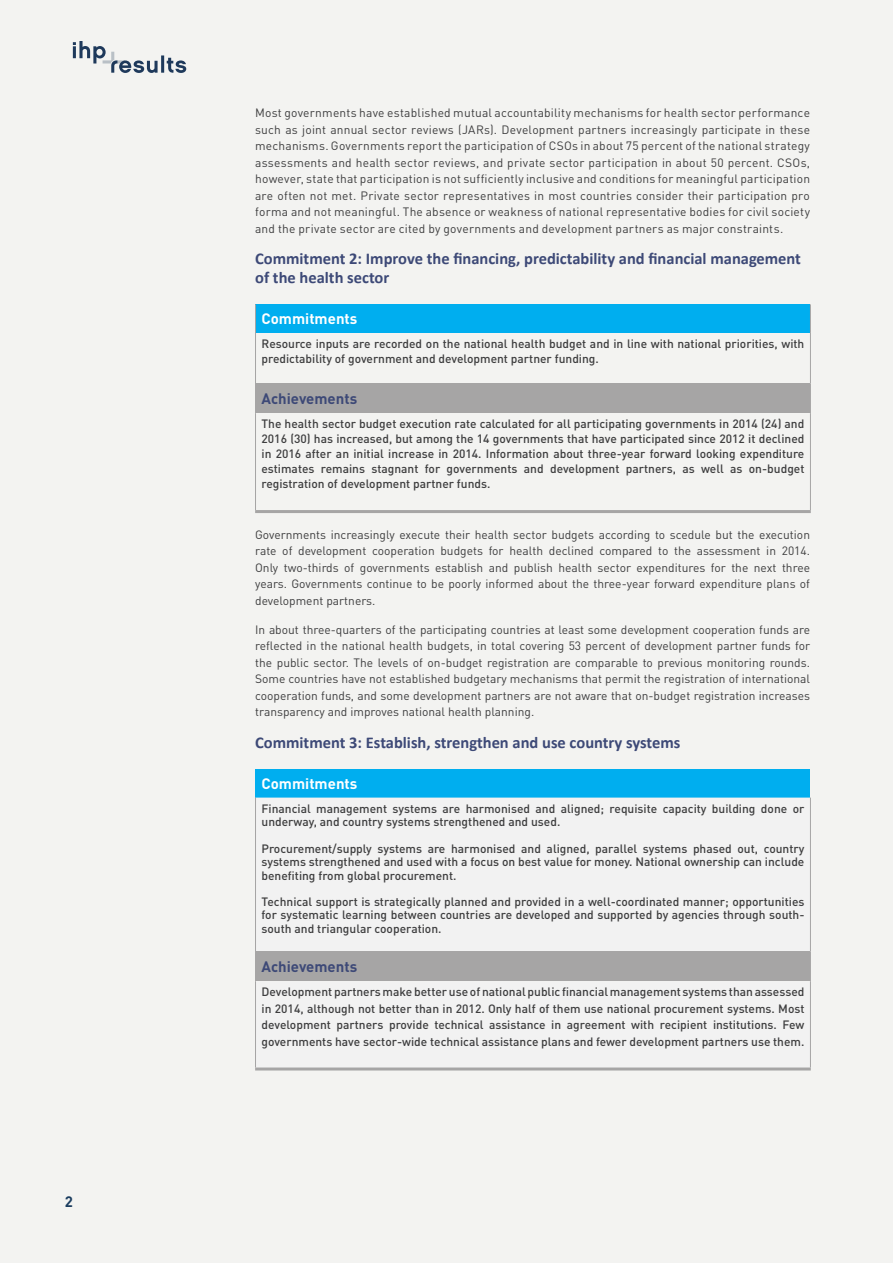
<style>
.page{position:relative;width:893px;height:1263px;background:#f3f3f1}
.page>*{position:absolute;margin:0;border:0;box-sizing:border-box;transform-origin:0 0}
.t1{font:700 16.5px/19px "Calibri";color:#3d4977}
.Paragraph_Style_1{font:700 15px "DIN Pro";color:#3d4977}
.bold_headings{font:700 15px "DIN Pro";color:#fff}
.t2{font:700 15px "DIN";color:#1b3d5f}
.Paragraph_Style_1-2{font:12px/16.5px "DIN Pro";color:#3e3e3f;text-align:justify}
.Paragraph_Style_1-3{font:500 12px/13.5px "DIN Pro";color:#3e3e3f;text-align:justify}
.Commitments_and_achi{font:500 12px/15px "DIN Pro";color:#3e3e3f}
.bold_headings-2{font:500 12px/16.5px "DIN Pro";color:#3e3e3f;text-align:justify}
</style>
<div class="page">
<div style="left:255px;top:304px;width:555px;height:29px;background:#00aeef"></div>
<div style="left:255px;top:383px;width:555px;height:30px;background:#a6a5a5"></div>
<svg style="left:255px;top:304px;width:1px;height:29px"></svg>
<svg style="left:810px;top:304px;width:1px;height:29px"></svg>
<hr style="left:255px;top:333px;width:1px;height:50px;background:#a6a5a5">
<hr style="left:810px;top:333px;width:1px;height:50px;background:#a6a5a5">
<hr style="left:810px;top:383px;width:1px;height:30px;background:#a6a5a5">
<hr style="left:255px;top:413px;width:1px;height:97px;background:#a6a5a5">
<hr style="left:810px;top:413px;width:1px;height:97px;background:#a6a5a5">
<hr style="left:255px;top:510px;width:556px;height:3px;background:#a6a5a5">
<div style="left:255px;top:769px;width:555px;height:28px;background:#00aeef"></div>
<div style="left:255px;top:951px;width:555px;height:30px;background:#a6a5a5"></div>
<hr style="left:255px;top:797px;width:1px;height:154px;background:#a6a5a5">
<hr style="left:810px;top:797px;width:1px;height:154px;background:#a6a5a5">
<hr style="left:810px;top:951px;width:1px;height:30px;background:#a6a5a5">
<hr style="left:255px;top:981px;width:1px;height:86px;background:#a6a5a5">
<hr style="left:810px;top:981px;width:1px;height:86px;background:#a6a5a5">
<hr style="left:255px;top:1067px;width:556px;height:3px;background:#a6a5a5">
<svg style="left:73px;top:41px;width:113px;height:32px"></svg>
<p class="t2" style="left:65px;top:1192px;width:10px">2</p>
<p class="Paragraph_Style_1-2" style="left:255px;top:104px;width:556px">Most governments have established mutual accountability mechanisms for health sector performance such as joint annual sector reviews (JARs). Development partners increasingly participate in these mechanisms. Governments report the participation of CSOs in about 75 percent of the national strategy assessments and health sector reviews, and private sector participation in about 50 percent. CSOs, however, state that participation is not sufficiently inclusive and conditions for meaningful participation are often not met. Private sector representatives in most countries consider their participation pro forma and not meaningful. The absence or weakness of national representative bodies for civil society and the private sector are cited by governments and development partners as major constraints.</p>
<p class="t1" style="left:255px;top:249px;width:547px">Commitment 2: Improve the financing, predictability and financial management of the health sector</p>
<p class="bold_headings" style="left:261px;top:309px;width:97px">Commitments</p>
<p class="Commitments_and_achi" style="left:261px;top:336px;width:544px">Resource inputs are recorded on the national health budget and in line with national priorities, with predictability of government and development partner funding.</p>
<p class="Paragraph_Style_1" style="left:261px;top:388px;width:97px">Achievements</p>
<p class="Commitments_and_achi" style="left:261px;top:416px;width:544px;text-align:justify">The health sector budget execution rate calculated for all participating governments in 2014 (24) and 2016 (30) has increased, but among the 14 governments that have participated since 2012 it declined in 2016 after an initial increase in 2014. Information about three-year forward looking expenditure estimates remains stagnant for governments and development partners, as well as on-budget registration of development partner funds.</p>
<p class="Paragraph_Style_1-2" style="left:255px;top:525px;width:556px">Governments increasingly execute their health sector budgets according to scedule but the execution rate of development cooperation budgets for health declined compared to the assessment in 2014.<br>Only two-thirds of governments establish and publish health sector expenditures for the next three years. Governments continue to be poorly informed about the three-year forward expenditure plans of development partners.</p>
<p class="Paragraph_Style_1-2" style="left:255px;top:621px;width:556px">In about three-quarters of the participating countries at least some development cooperation funds are reflected in the national health budgets, in total covering 53 percent of development partner funds for the public sector. The levels of on-budget registration are comparable to previous monitoring rounds.<br>Some countries have not established budgetary mechanisms that permit the registration of international cooperation funds, and some development partners are not aware that on-budget registration increases transparency and improves national health planning.</p>
<p class="t1" style="left:255px;top:733px;width:427px">Commitment 3: Establish, strengthen and use country systems</p>
<p class="bold_headings" style="left:261px;top:773px;width:97px">Commitments</p>
<p class="Paragraph_Style_1-3" style="left:261px;top:801px;width:544px">Financial management systems are harmonised and aligned; requisite capacity building done or underway, and country systems strengthened and used.</p>
<p class="Paragraph_Style_1-3" style="left:261px;top:841px;width:544px">Procurement/supply systems are harmonised and aligned, parallel systems phased out, country systems strengthened and used with a focus on best value for money. National ownership can include benefiting from global procurement.</p>
<p class="Paragraph_Style_1-3" style="left:261px;top:894px;width:544px">Technical support is strategically planned and provided in a well-coordinated manner; opportunities for systematic learning between countries are developed and supported by agencies through south&shy;south and triangular cooperation.</p>
<p class="Paragraph_Style_1" style="left:261px;top:956px;width:97px">Achievements</p>
<p class="bold_headings-2" style="left:261px;top:983px;width:544px">Development partners make better use of national public financial management systems than assessed in 2014, although not better than in 2012. Only half of them use national procurement systems. Most development partners provide technical assistance in agreement with recipient institutions. Few governments have sector-wide technical assistance plans and fewer development partners use them.</p>
</div>
